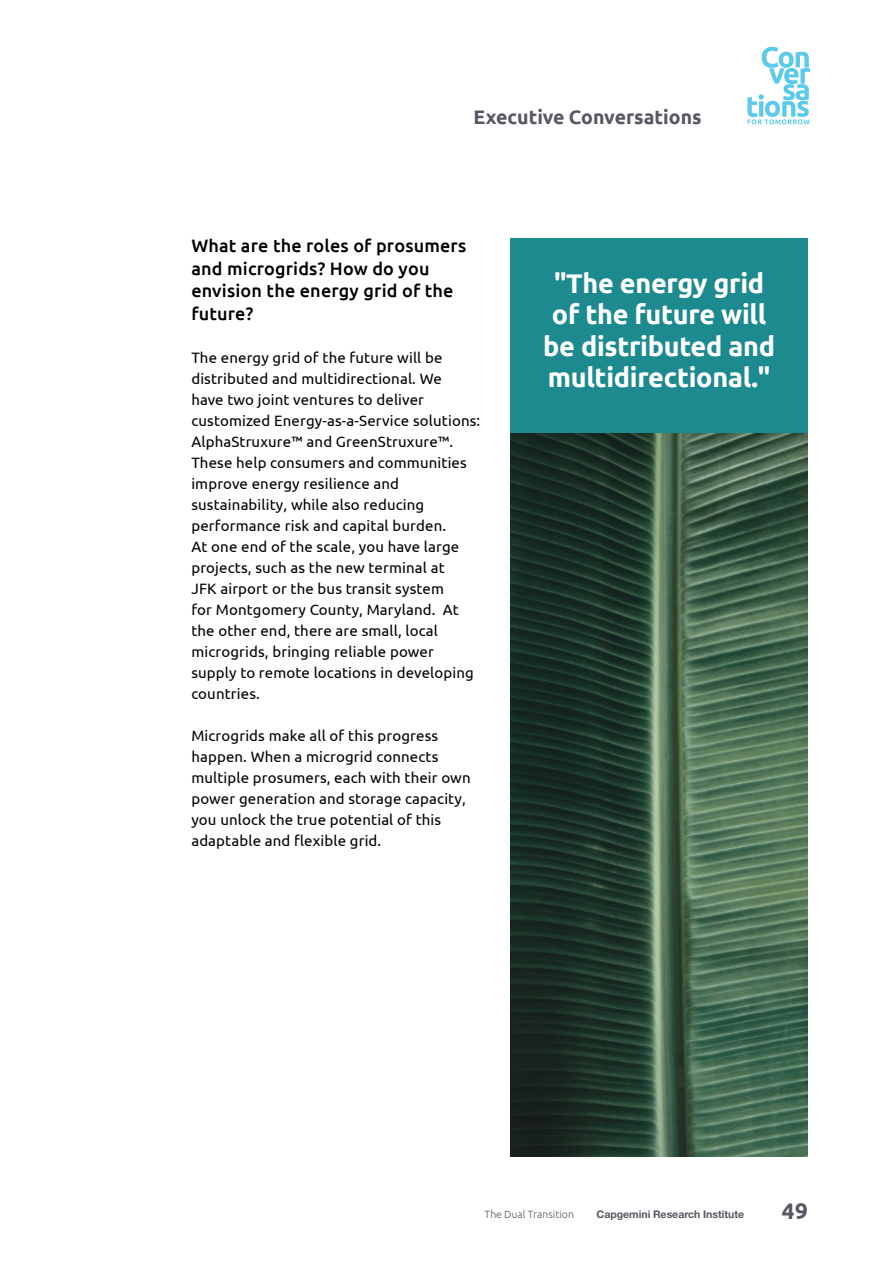
<style>
.page{position:relative;width:893px;height:1263px;background:#fff}
.page>*{position:absolute;margin:0;border:0;box-sizing:border-box;transform-origin:0 0}
.t1{font:700 27px/31.5px "Ubuntu";letter-spacing:-.01em;color:#fff;text-align:center}
.t2{font:700 22.5px "Ubuntu";color:#5a5662}
.t3{font:700 19.5px "Ubuntu";color:#5a5662}
.t4{font:500 18px/22.5px "Ubuntu";letter-spacing:.01em;color:#000}
.t5{font:15px/21px "Ubuntu";letter-spacing:.01em;color:#000}
.t6{font:700 10.5px "Helvetica Neue LT Std";color:#5a5662}
.t7{font:300 10.5px "Ubuntu";color:#5a5662}
</style>
<div class="page">
<svg style="left:747px;top:47px;width:63px;height:77px"></svg>
<div style="left:510px;top:238px;width:298px;height:919px;background:#1d8a8f"></div>
<img style="left:510px;top:434px;width:298px;height:723px">
<h3 class="t3" style="left:474px;top:106px;width:230px">Executive Conversations</h3>
<p class="t4" style="left:191px;top:234px;width:276px">What are the roles of prosumers and microgrids? How do you envision the energy grid of the future?</p>
<p class="t5" style="left:191px;top:347px;width:290px">The energy grid of the future will be distributed and multidirectional. We<br>have two joint ventures to deliver customized Energy-as-a-Service solutions:<br>AlphaStruxure™ and GreenStruxure™.<br>These help consumers and communities improve energy resilience and sustainability, while also reducing performance risk and capital burden.<br>At one end of the scale, you have large projects, such as the new terminal at<br>JFK airport or the bus transit system<br>for Montgomery County, Maryland. At the other end, there are small, local microgrids, bringing reliable power supply to remote locations in developing countries.</p>
<p class="t5" style="left:191px;top:725px;width:281px">Microgrids make all of this progress happen. When a microgrid connects multiple prosumers, each with their own power generation and storage capacity, you unlock the true potential of this adaptable and flexible grid.</p>
<h1 class="t1" style="left:543px;top:267px;width:233px">"The energy grid of the future will be distributed and multidirectional."</h1>
<p class="t7" style="left:485px;top:1208px;width:91px">The Dual Transition</p>
<p class="t6" style="left:597px;top:1207px;width:149px">Capgemini Research Institute</p>
<h2 class="t2" style="left:782px;top:1197px;width:28px">49</h2>
</div>
